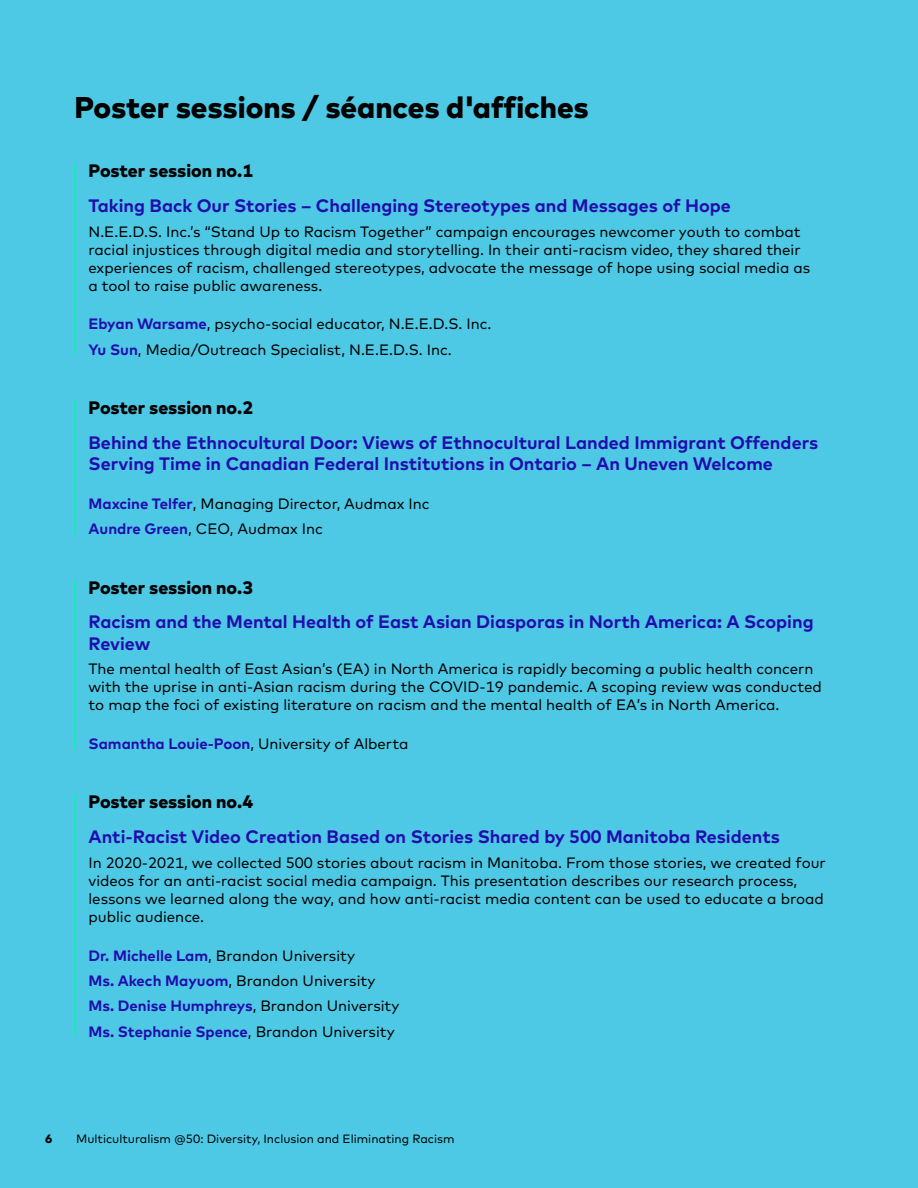
<style>
.page{position:relative;width:918px;height:1188px;background:#4dc9e6}
.page>*{position:absolute;margin:0;border:0;box-sizing:border-box;transform-origin:0 0}
.t1{font:800 30px "Mark";color:#000}
.t2{font:700 18px/21.6px "Mark";color:#210dad}
.t3{font:800 18px "Mark";letter-spacing:-.005em;color:#000}
.t4{font:15px/18px "Mark";color:#000}
.t5{font:12px "Mark";color:#000}
.t6{font:800 12px "Mark";color:#000}
.s1{font-weight:700;color:#210dad}
</style>
<div class="page">
<hr style="left:74px;top:163px;width:2px;height:28px;background:#08f59e">
<hr style="left:74px;top:191px;width:2px;height:120px;background:#08f59e">
<hr style="left:74px;top:311px;width:2px;height:25px;background:#08f59e">
<svg style="left:74px;top:336px;width:2px;height:19px"></svg>
<hr style="left:74px;top:400px;width:2px;height:28px;background:#08f59e">
<hr style="left:74px;top:428px;width:2px;height:62px;background:#08f59e">
<hr style="left:74px;top:490px;width:2px;height:26px;background:#08f59e">
<svg style="left:74px;top:516px;width:2px;height:18px"></svg>
<hr style="left:74px;top:579px;width:2px;height:28px;background:#08f59e">
<hr style="left:74px;top:607px;width:2px;height:124px;background:#08f59e">
<svg style="left:74px;top:731px;width:2px;height:18px"></svg>
<hr style="left:74px;top:794px;width:2px;height:28px;background:#08f59e">
<hr style="left:74px;top:822px;width:2px;height:120px;background:#08f59e">
<hr style="left:74px;top:942px;width:2px;height:25px;background:#08f59e">
<hr style="left:74px;top:967px;width:2px;height:26px;background:#08f59e">
<hr style="left:74px;top:993px;width:2px;height:25px;background:#08f59e">
<svg style="left:74px;top:1018px;width:2px;height:19px"></svg>
<h1 class="t1" style="left:74px;top:88px;width:516px">Poster sessions / séances d'affiches</h1>
<p class="t3" style="left:88px;top:159px;width:166px">Poster session no.1</p>
<p class="t2" style="left:88px;top:194px;width:644px">Taking Back Our Stories – Challenging Stereotypes and Messages of Hope</p>
<p class="t4" style="left:88px;top:222px;width:723px">N.E.E.D.S. Inc.’s “Stand Up to Racism Together” campaign encourages newcomer youth to combat racial injustices through digital media and storytelling. In their anti-racism video, they shared their experiences of racism, challenged stereotypes, advocate the message of hope using social media as a tool to raise public awareness.</p>
<p class="t4" style="left:88px;top:311px;width:404px;line-height:25.3px"><span class="s1">Ebyan Warsame</span>, psycho-social educator, N.E.E.D.S. Inc.<br><span class="s1">Yu Sun</span>, Media/Outreach Specialist, N.E.E.D.S. Inc.</p>
<p class="t3" style="left:88px;top:396px;width:166px">Poster session no.2</p>
<p class="t2" style="left:88px;top:431px;width:731px">Behind the Ethnocultural Door: Views of Ethnocultural Landed Immigrant Offenders<br>Serving Time in Canadian Federal Institutions in Ontario – An Uneven Welcome</p>
<p class="t4" style="left:88px;top:491px;width:343px;line-height:25.3px"><span class="s1">Maxcine Telfer</span>, Managing Director, Audmax Inc<br><span class="s1">Aundre Green</span>, CEO, Audmax Inc</p>
<p class="t3" style="left:88px;top:575px;width:166px">Poster session no.3</p>
<p class="t2" style="left:88px;top:610px;width:727px">Racism and the Mental Health of East Asian Diasporas in North America: A Scoping<br>Review</p>
<p class="t4" style="left:88px;top:660px;width:735px">The mental health of East Asian’s (EA) in North America is rapidly becoming a public health concern with the uprise in anti-Asian racism during the COVID-19 pandemic. A scoping review was conducted to map the foci of existing literature on racism and the mental health of EA’s in North America.</p>
<p class="t4" style="left:88px;top:735px;width:322px"><span class="s1">Samantha Louie-Poon</span>, University of Alberta</p>
<p class="t3" style="left:88px;top:790px;width:166px">Poster session no.4</p>
<p class="t2" style="left:88px;top:825px;width:693px">Anti-Racist Video Creation Based on Stories Shared by 500 Manitoba Residents</p>
<p class="t4" style="left:88px;top:853px;width:739px">In 2020-2021, we collected 500 stories about racism in Manitoba. From those stories, we created four videos for an anti-racist social media campaign. This presentation describes our research process, lessons we learned along the way, and how anti-racist media content can be used to educate a broad public audience.</p>
<p class="t4" style="left:88px;top:942px;width:313px;line-height:25.3px"><span class="s1">Dr. Michelle Lam</span>, Brandon University<br><span class="s1">Ms. Akech Mayuom</span>, Brandon University <span class="s1">Ms. Denise Humphreys</span>, Brandon University <span class="s1">Ms. Stephanie Spence</span>, Brandon University</p>
<p class="t6" style="left:45px;top:1131px;width:9px">6</p>
<p class="t5" style="left:76px;top:1131px;width:380px">Multiculturalism @50: Diversity, Inclusion and Eliminating Racism</p>
</div>
